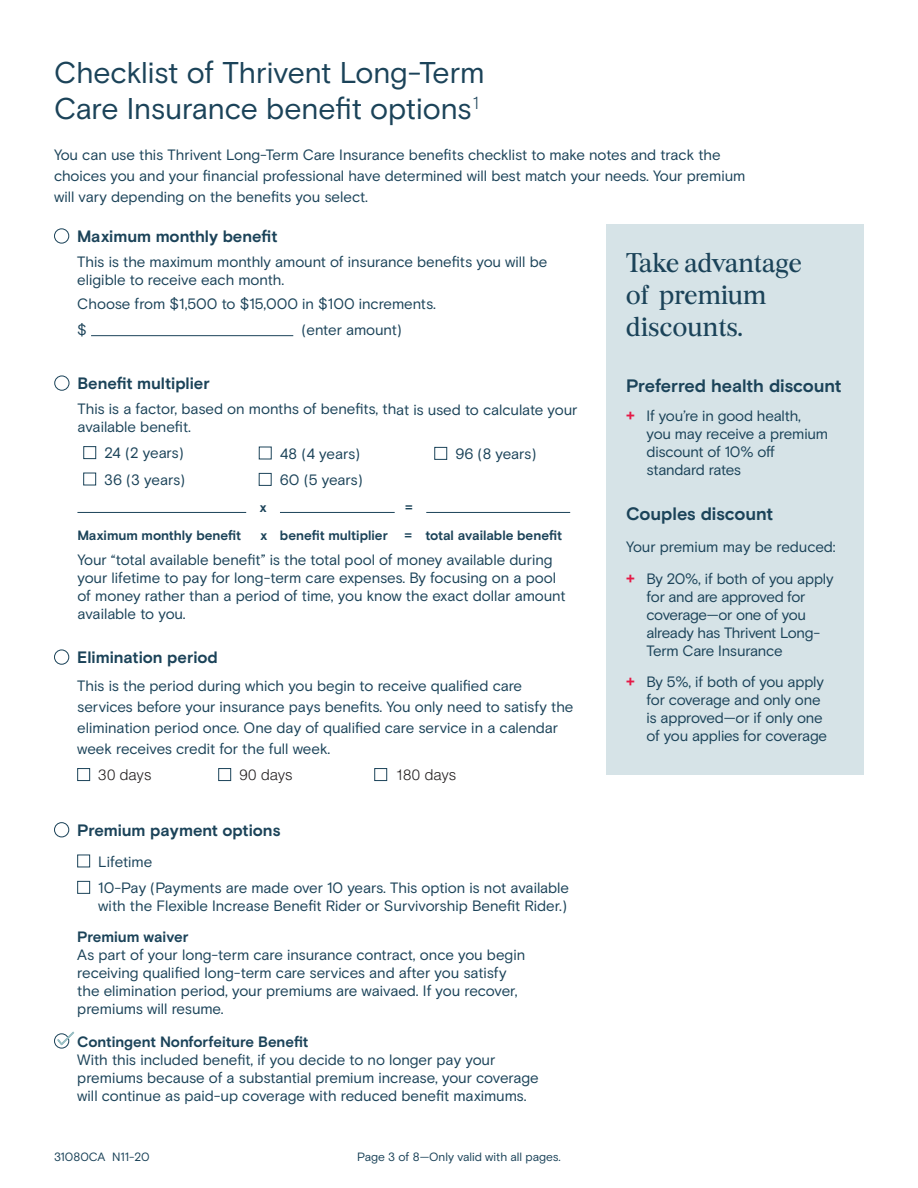
<style>
.page{position:relative;width:918px;height:1188px;background:#fff}
.page>*{position:absolute;margin:0;border:0;box-sizing:border-box;transform-origin:0 0}
.t1{font:30px/36px "Basis Grtfor Thrivent";letter-spacing:-.005em;color:#1b4359}
.t2{font:27px/32.4px "Burgessfor Thrivent";letter-spacing:-.005em;color:#1b4359}
.t3{font:700 18px "Basis Grtfor Thrivent";letter-spacing:-.005em;color:#1b4359}
.t4{font:700 16.5px "Basis Grtfor Thrivent";color:#1b4359}
.t5{font:15px/18px "Basis Grtfor Thrivent";letter-spacing:-.005em;color:#1b4359}
.t6{font:15px/18px "Basis Grtfor Thrivent";letter-spacing:-.025em;color:#1b4359}
.t7{font:700 15px "Basis Grtfor Thrivent";letter-spacing:-.005em;color:#1b4359}
.t8{font:300 15px "Helvetica LT Pro";letter-spacing:-.01em;color:#231f20}
.t9{font:700 13.5px "Basis Grtfor Thrivent";color:#1b4359}
.t10{font:12px "Basis Grtfor Thrivent";color:#1b4359}
.s1{font-weight:900;color:#e51946}
</style>
<div class="page">
<hr style="left:91px;top:335px;width:202px;height:1px;background:#1b4359">
<div style="left:54px;top:228px;width:15px;height:16px;border:1px solid #1b4359;border-radius:50%"></div>
<div style="left:606px;top:225px;width:258px;height:550px;background:#d6e3e7"></div>
<hr style="left:77px;top:512px;width:169px;height:1px;background:#1b4359">
<hr style="left:280px;top:512px;width:115px;height:1px;background:#1b4359">
<hr style="left:426px;top:512px;width:144px;height:1px;background:#1b4359">
<div style="left:83px;top:446px;width:13px;height:13px;border:1px solid #1b4359"></div>
<div style="left:259px;top:447px;width:13px;height:12px;border:1px solid #1b4359"></div>
<div style="left:434px;top:447px;width:13px;height:13px;border:1px solid #1b4359"></div>
<div style="left:83px;top:473px;width:13px;height:12px;border:1px solid #1b4359"></div>
<div style="left:259px;top:473px;width:13px;height:13px;border:1px solid #1b4359"></div>
<div style="left:54px;top:375px;width:16px;height:16px;border:1px solid #1b4359;border-radius:50%"></div>
<div style="left:77px;top:768px;width:13px;height:13px;border:1px solid #1b4359"></div>
<div style="left:218px;top:768px;width:13px;height:13px;border:1px solid #1b4359"></div>
<div style="left:374px;top:768px;width:13px;height:13px;border:1px solid #1b4359"></div>
<div style="left:54px;top:649px;width:15px;height:16px;border:1px solid #1b4359;border-radius:50%"></div>
<div style="left:77px;top:855px;width:13px;height:12px;border:1px solid #1b4359"></div>
<div style="left:77px;top:881px;width:13px;height:13px;border:1px solid #1b4359"></div>
<div style="left:54px;top:822px;width:15px;height:15px;border:1px solid #1b4359;border-radius:50%"></div>
<div style="left:54px;top:1033px;width:15px;height:16px;border:1px solid #1b4359;border-radius:50%"></div>
<svg style="left:56px;top:1031px;width:19px;height:18px"></svg>
<h1 class="t1" style="left:54px;top:55px;width:432px">Checklist of Thrivent Long-Term<br>Care Insurance benefit options<sup>1</sup></h1>
<p class="t5" style="left:54px;top:145px;width:693px;line-height:21px">You can use this Thrivent Long-Term Care Insurance benefits checklist to make notes and track the choices you and your financial professional have determined will best match your needs. Your premium will vary depending on the benefits you select.</p>
<p class="t4" style="left:77px;top:227px;width:202px">Maximum monthly benefit</p>
<p class="t5" style="left:77px;top:253px;width:472px">This is the maximum monthly amount of insurance benefits you will be eligible to receive each month.</p>
<p class="t5" style="left:77px;top:292px;width:360px;line-height:25.5px">Choose from $1,500 to $15,000 in $100 increments. $</p>
<h2 class="t2" style="left:626px;top:247px;width:177px">Take advantage of premium discounts.</h2>
<p class="t5" style="left:302px;top:321px;width:102px">(enter amount)</p>
<p class="t4" style="left:78px;top:374px;width:134px">Benefit multiplier</p>
<p class="t5" style="left:77px;top:401px;width:502px;line-height:17.5px">This is a factor, based on months of benefits, that is used to calculate your available benefit.</p>
<p class="t5" style="left:104px;top:444px;width:81px">24 (2 years)</p>
<p class="t5" style="left:280px;top:445px;width:82px">48 (4 years)</p>
<p class="t5" style="left:455px;top:445px;width:83px">96 (8 years)</p>
<p class="t5" style="left:104px;top:471px;width:82px">36 (3 years)</p>
<p class="t5" style="left:280px;top:471px;width:85px">60 (5 years)</p>
<p class="t9" style="left:260px;top:500px;width:8px">x</p>
<p class="t9" style="left:405px;top:500px;width:9px">=</p>
<p class="t9" style="left:77px;top:528px;width:165px">Maximum monthly benefit</p>
<p class="t9" style="left:260px;top:528px;width:303px">x benefit multiplier = total available benefit</p>
<p class="t5" style="left:77px;top:551px;width:490px">Your “total available benefit” is the total pool of money available during your lifetime to pay for long-term care expenses. By focusing on a pool of money rather than a period of time, you know the exact dollar amount available to you.</p>
<p class="t4" style="left:77px;top:648px;width:142px">Elimination period</p>
<p class="t5" style="left:77px;top:675px;width:498px;line-height:21px">This is the period during which you begin to receive qualified care services before your insurance pays benefits. You only need to satisfy the elimination period once. One day of qualified care service in a calendar week receives credit for the full week.</p>
<p class="t8" style="left:98px;top:765px;width:55px">30 days</p>
<p class="t8" style="left:239px;top:765px;width:55px">90 days</p>
<p class="t8" style="left:395px;top:765px;width:62px">180 days</p>
<p class="t4" style="left:77px;top:820px;width:205px">Premium payment options</p>
<p class="t5" style="left:98px;top:848px;width:472px;line-height:26.4px">Lifetime<br>10-Pay (Payments are made over 10 years. This option is not available</p>
<p class="t5" style="left:98px;top:897px;width:470px">with the Flexible Increase Benefit Rider or Survivorship Benefit Rider.)</p>
<p class="t7" style="left:77px;top:928px;width:113px">Premium waiver</p>
<p class="t5" style="left:77px;top:947px;width:449px">As part of your long-term care insurance contract, once you begin receiving qualified long-term care services and after you satisfy the elimination period, your premiums are waivaed. If you recover, premiums will resume.</p>
<p class="t7" style="left:77px;top:1033px;width:233px">Contingent Nonforfeiture Benefit</p>
<p class="t5" style="left:77px;top:1051px;width:463px">With this included benefit, if you decide to no longer pay your premiums because of a substantial premium increase, your coverage will continue as paid-up coverage with reduced benefit maximums.</p>
<p class="t10" style="left:54px;top:1150px;width:97px">31080CA N11-20</p>
<p class="t10" style="left:357px;top:1150px;width:205px">Page 3 of 8—Only valid with all pages.</p>
<p class="t3" style="left:626px;top:375px;width:217px">Preferred health discount</p>
<p class="t5" style="left:647px;top:407px;width:183px;text-indent:-20px"><span class="s1">+</span> If you’re in good health, you may receive a premium discount of 10% off standard rates</p>
<p class="t3" style="left:626px;top:504px;width:148px">Couples discount</p>
<p class="t5" style="left:626px;top:532px;width:211px;line-height:31.5px">Your premium may be reduced: <span class="s1">+</span> By 20%, if both of you apply</p>
<p class="t6" style="left:647px;top:588px;width:175px">for and are approved for coverage—or one of you already has Thrivent Long-<br>Term Care Insurance</p>
<p class="t5" style="left:647px;top:673px;width:182px;text-indent:-20px"><span class="s1">+</span> By 5%, if both of you apply for coverage and only one is approved—or if only one of you applies for coverage</p>
</div>
